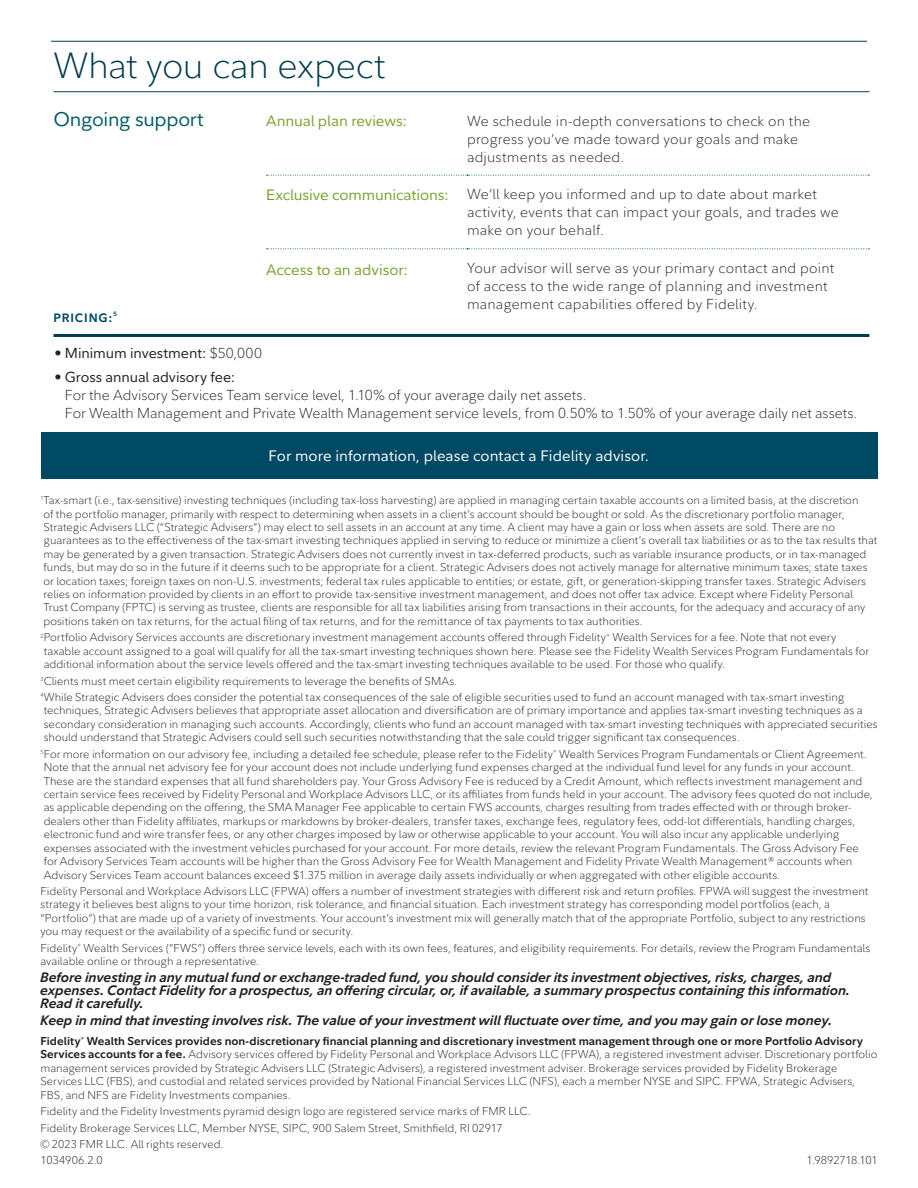
<style>
.page{position:relative;width:918px;height:1188px;background:#fff}
.page>*{position:absolute;margin:0;border:0;box-sizing:border-box;transform-origin:0 0}
.t1{font:300 36px "Fidelity Sans";letter-spacing:-.015em;color:#013d51}
.t2{font:19.5px "Fidelity Sans";letter-spacing:-.02em;color:#005d67}
.t3{font:15px "Fidelity Sans";letter-spacing:.005em;color:#fff}
.t4{font:15px "Fidelity Sans";letter-spacing:-.005em;color:#78a22d}
.t5{font:300 14.25px/18px "Fidelity Sans";letter-spacing:.01em;color:#231f20}
.t6{font:14.25px "Fidelity Sans";letter-spacing:-.005em;color:#231f20}
.t7{font:italic 700 13.5px/13.4px "Fidelity Sans";letter-spacing:-.005em;color:#231f20}
.t8{font:700 12px "Fidelity Sans";letter-spacing:.07em;color:#004964}
.t9{font:300 11.25px/13.4px "Fidelity Sans";color:#231f20}
.t10{font:300 11.25px "Fidelity Sans";letter-spacing:-.025em;color:#231f20}
.t11{font:700 6.15px "Fidelity Sans";color:#004964}
.s1{font-weight:400;font-size:15px;color:#78a22d}
.s2{font-weight:300}
.s3{font-weight:400}
.s4{font-weight:700}
</style>
<div class="page">
<div style="left:41px;top:433px;width:837px;height:46px;background:#004964"></div>
<hr style="left:53px;top:334px;width:816px;height:3px;background:#013d51">
<svg style="left:267px;top:175px;width:602px;height:1px"></svg>
<svg style="left:267px;top:248px;width:602px;height:1px"></svg>
<hr style="left:53px;top:91px;width:816px;height:1px;background:#013d51">
<hr style="left:51px;top:41px;width:816px;height:1px;background:#013d51">
<h1 class="t1" style="left:53px;top:42px;width:334px">What you can expect</h1>
<h3 class="t4" style="left:266px;top:111px;width:142px">Annual plan reviews:</h3>
<p class="t5" style="left:467px;top:112px;width:345px">We schedule in-depth conversations to check on the progress you’ve made toward your goals and make adjustments as needed.</p>
<p class="t5" style="left:467px;top:185px;width:373px;text-indent:-201px"><span class="s1">Exclusive communications:</span> We’ll keep you informed and up to date about market activity, events that can impact your goals, and trades we make on your behalf.</p>
<h3 class="t4" style="left:266px;top:260px;width:144px">Access to an advisor:</h3>
<p class="t5" style="left:467px;top:259px;width:369px">Your advisor will serve as your primary contact and point of access to the wide range of planning and investment management capabilities offered by Fidelity.</p>
<h2 class="t2" style="left:53px;top:106px;width:152px">Ongoing support</h2>
<p class="t8" style="left:53px;top:310px;width:60px">PRICING:</p>
<p class="t11" style="left:113px;top:310px;width:5px">5</p>
<p class="t6" style="left:54px;top:343px;width:209px"><span class="s2">•</span> Minimum investment: <span class="s2">$50,000</span></p>
<p class="t5" style="left:65px;top:369px;width:794px;text-indent:-10px">• <span class="s3">Gross annual advisory fee:<br></span>For the Advisory Services Team service level, 1.10% of your average daily net assets.<br>For Wealth Management and Private Wealth Management service levels, from 0.50% to 1.50% of your average daily net assets.</p>
<h3 class="t3" style="left:268px;top:446px;width:382px">For more information, please contact a Fidelity advisor.</h3>
<p class="t9" style="left:40px;top:494px;width:839px"><sup>1</sup>Tax-smart (i.e., tax-sensitive) investing techniques (including tax-loss harvesting) are applied in managing certain taxable accounts on a limited basis, at the discretion<br>of the portfolio manager, primarily with respect to determining when assets in a client’s account should be bought or sold. As the discretionary portfolio manager, Strategic Advisers LLC (“Strategic Advisers”) may elect to sell assets in an account at any time. A client may have a gain or loss when assets are sold. There are no guarantees as to the effectiveness of the tax-smart investing techniques applied in serving to reduce or minimize a client’s overall tax liabilities or as to the tax results that may be generated by a given transaction. Strategic Advisers does not currently invest in tax-deferred products, such as variable insurance products, or in tax-managed funds, but may do so in the future if it deems such to be appropriate for a client. Strategic Advisers does not actively manage for alternative minimum taxes; state taxes or location taxes; foreign taxes on non-U.S. investments; federal tax rules applicable to entities; or estate, gift, or generation-skipping transfer taxes. Strategic Advisers relies on information provided by clients in an effort to provide tax-sensitive investment management, and does not offer tax advice. Except where Fidelity Personal<br>Trust Company (FPTC) is serving as trustee, clients are responsible for all tax liabilities arising from transactions in their accounts, for the adequacy and accuracy of any positions taken on tax returns, for the actual filing of tax returns, and for the remittance of tax payments to tax authorities.</p>
<p class="t9" style="left:40px;top:631px;width:830px"><sup>2</sup>Portfolio Advisory Services accounts are discretionary investment management accounts offered through Fidelity<sup>®</sup> Wealth Services for a fee. Note that not every taxable account assigned to a goal will qualify for all the tax-smart investing techniques shown here. Please see the Fidelity Wealth Services Program Fundamentals for additional information about the service levels offered and the tax-smart investing techniques available to be used. For those who qualify.</p>
<p class="t9" style="left:40px;top:673px;width:805px;line-height:16.5px"><sup>3</sup>Clients must meet certain eligibility requirements to leverage the benefits of SMAs.<br><sup>4</sup>While Strategic Advisers does consider the potential tax consequences of the sale of eligible securities used to fund an account managed with tax-smart investing</p>
<p class="t9" style="left:44px;top:704px;width:836px">techniques, Strategic Advisers believes that appropriate asset allocation and diversification are of primary importance and applies tax-smart investing techniques as a secondary consideration in managing such accounts. Accordingly, clients who fund an account managed with tax-smart investing techniques with appreciated securities should understand that Strategic Advisers could sell such securities notwithstanding that the sale could trigger significant tax consequences.</p>
<p class="t9" style="left:40px;top:747px;width:834px"><sup>5</sup>For more information on our advisory fee, including a detailed fee schedule, please refer to the Fidelity<sup>®</sup> Wealth Services Program Fundamentals or Client Agreement.<br>Note that the annual net advisory fee for your account does not include underlying fund expenses charged at the individual fund level for any funds in your account.<br>These are the standard expenses that all fund shareholders pay. Your Gross Advisory Fee is reduced by a Credit Amount, which reflects investment management and certain service fees received by Fidelity Personal and Workplace Advisors LLC, or its affiliates from funds held in your account. The advisory fees quoted do not include, as applicable depending on the offering, the SMA Manager Fee applicable to certain FWS accounts, charges resulting from trades effected with or through broker&shy;dealers other than Fidelity affiliates, markups or markdowns by broker-dealers, transfer taxes, exchange fees, regulatory fees, odd-lot differentials, handling charges, electronic fund and wire transfer fees, or any other charges imposed by law or otherwise applicable to your account. You will also incur any applicable underlying expenses associated with the investment vehicles purchased for your account. For more details, review the relevant Program Fundamentals. The Gross Advisory Fee<br>for Advisory Services Team accounts will be higher than the Gross Advisory Fee for Wealth Management and Fidelity Private Wealth Management® accounts when Advisory Services Team account balances exceed $1.375 million in average daily assets individually or when aggregated with other eligible accounts.</p>
<p class="t9" style="left:40px;top:884px;width:829px">Fidelity Personal and Workplace Advisors LLC (FPWA) offers a number of investment strategies with different risk and return profiles. FPWA will suggest the investment strategy it believes best aligns to your time horizon, risk tolerance, and financial situation. Each investment strategy has corresponding model portfolios (each, a “Portfolio”) that are made up of a variety of investments. Your account’s investment mix will generally match that of the appropriate Portfolio, subject to any restrictions you may request or the availability of a specific fund or security.</p>
<p class="t9" style="left:40px;top:941px;width:831px">Fidelity<sup>®</sup> Wealth Services (”FWS”) offers three service levels, each with its own fees, features, and eligibility requirements. For details, review the Program Fundamentals available online or through a representative.</p>
<p class="t7" style="left:40px;top:970px;width:812px">Before investing in any mutual fund or exchange-traded fund, you should consider its investment objectives, risks, charges, and expenses. Contact Fidelity for a prospectus, an offering circular, or, if available, a summary prospectus containing this information.<br>Read it carefully.</p>
<p class="t7" style="left:40px;top:1013px;width:794px">Keep in mind that investing involves risk. The value of your investment will fluctuate over time, and you may gain or lose money.</p>
<p class="t9" style="left:40px;top:1034px;width:838px"><span class="s4">Fidelity</span><sup>®</sup> <span class="s4">Wealth Services provides non-discretionary financial planning and discretionary investment management through one or more Portfolio Advisory Services accounts for a fee.</span> Advisory services offered by Fidelity Personal and Workplace Advisors LLC (FPWA), a registered investment adviser. Discretionary portfolio management services provided by Strategic Advisers LLC (Strategic Advisers), a registered investment adviser. Brokerage services provided by Fidelity Brokerage Services LLC (FBS), and custodial and related services provided by National Financial Services LLC (NFS), each a member NYSE and SIPC. FPWA, Strategic Advisers, FBS, and NFS are Fidelity Investments companies.</p>
<p class="t9" style="left:40px;top:1103px;width:492px;line-height:16.5px">Fidelity and the Fidelity Investments pyramid design logo are registered service marks of FMR LLC.<br>Fidelity Brokerage Services LLC, Member NYSE, SIPC, 900 Salem Street, Smithfield, RI 02917<br>© 2023 FMR LLC. All rights reserved.<br>1034906.2.0</p>
<p class="t10" style="left:807px;top:1153px;width:73px">1.9892718.101</p>
</div>
